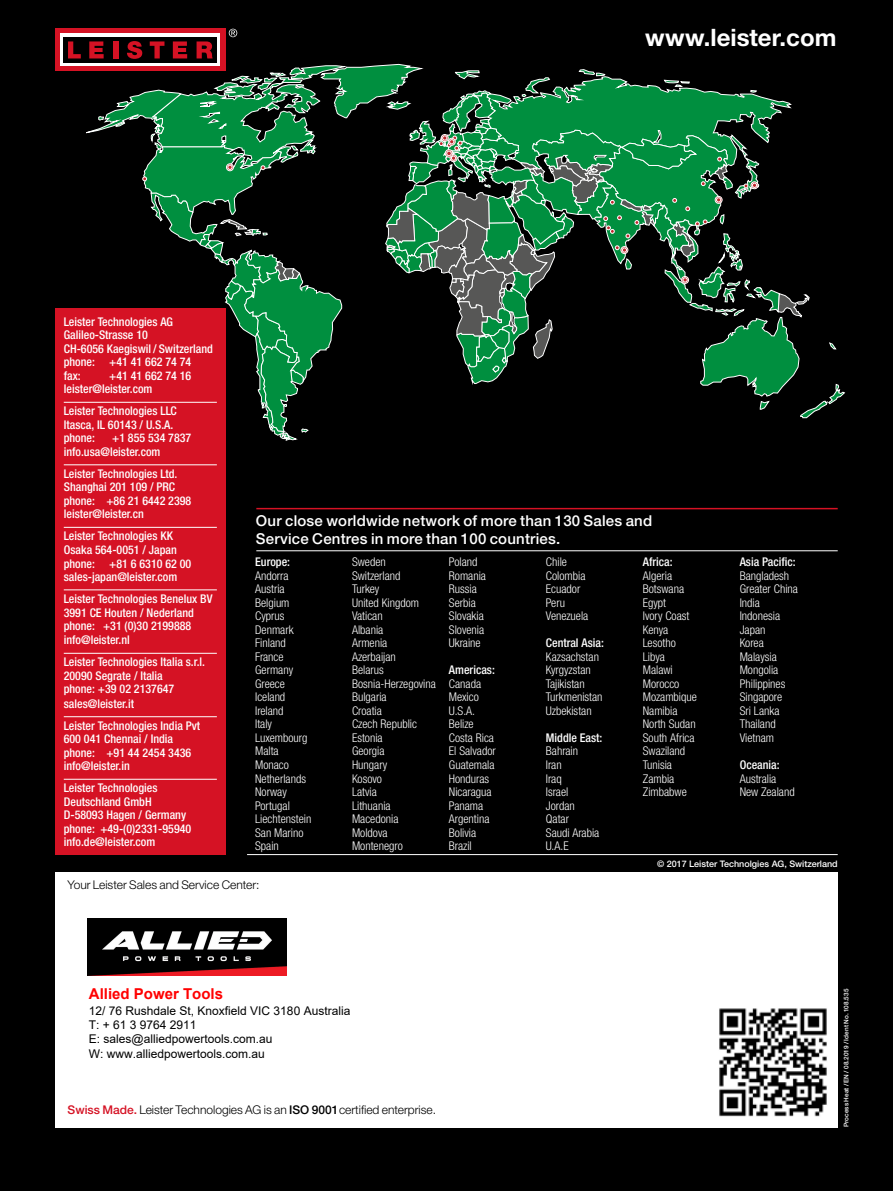
<style>
.page{position:relative;width:893px;height:1191px;background:#000}
.page>*{position:absolute;margin:0;border:0;box-sizing:border-box;transform-origin:0 0}
.t1{font:700 24px "Helvetica Neue LTW1 G";color:#fff}
.t2{font:500 15px/18px "Helvetica Neue LTW1 G";letter-spacing:.015em;color:#fff}
.t3{font:700 15px "Arial";color:#f00}
.t4{font:300 condensed 12px/13.5px "Helvetica Neue LTW1 G";color:#fff}
.t5{font:500 condensed 12px/13.5px "Helvetica Neue LTW1 G";color:#fff}
.t6{font:12px/14.4px "Arial";color:#000}
.t7{font:300 12px "Helvetica Neue LTW1 G";color:#000}
.t8{font:500 9px "Helvetica Neue LTW1 G";color:#fff}
.t9{font:500 6.3px "Helvetica Neue LTW1 G";letter-spacing:.01em;color:#fff}
.s1{font-weight:500;color:#d51224}
.s2{font-weight:500}
</style>
<div class="page">
<div style="left:55px;top:872px;width:783px;height:255px;background:#fff"></div>
<div style="left:55px;top:309px;width:170px;height:546px;background:#d51224"></div>
<hr style="left:64px;top:402px;width:153px;height:1px;background:#fff">
<hr style="left:64px;top:464px;width:153px;height:1px;background:#fff">
<hr style="left:64px;top:527px;width:153px;height:1px;background:#fff">
<hr style="left:64px;top:589px;width:153px;height:1px;background:#fff">
<hr style="left:64px;top:653px;width:153px;height:1px;background:#fff">
<hr style="left:64px;top:716px;width:153px;height:1px;background:#fff">
<hr style="left:64px;top:779px;width:153px;height:1px;background:#fff">
<div style="left:55px;top:29px;width:170px;height:42px;background:#d51224"></div>
<div style="left:60px;top:34px;width:160px;height:32px;background:linear-gradient(to bottom,#fff,#fff)"></div>
<div style="left:64px;top:37px;width:153px;height:26px;background:#000"></div>
<hr style="left:247px;top:854px;width:591px;height:1px;background:#fff">
<hr style="left:256px;top:508px;width:582px;height:1px;background:#d51224">
<hr style="left:256px;top:550px;width:582px;height:1px;background:#fff">
<img style="left:719px;top:1008px;width:108px;height:109px">
<svg style="left:68px;top:29px;width:777px;height:411px"></svg>
<img style="left:87px;top:918px;width:199px;height:57px">
<h1 class="t1" style="left:645px;top:22px;width:193px">www.leister.com</h1>
<p class="t5" style="left:64px;top:315px;width:151px">Leister Technologies AG<br>Galileo-Strasse 10<br>CH-6056 Kaegiswil / Switzerland phone: +41 41 662 74 74<br>fax:</p>
<p class="t5" style="left:64px;top:369px;width:129px;text-indent:45px">+41 41 662 74 16 leister@leister.com</p>
<p class="t5" style="left:64px;top:404px;width:115px">Leister Technologies LLC<br>Itasca, IL 60143 / U.S.A. phone:</p>
<p class="t5" style="left:64px;top:431px;width:129px;text-indent:48px">+1 855 534 7837 info.usa@leister.com</p>
<p class="t5" style="left:64px;top:467px;width:129px">Leister Technologies Ltd.<br>Shanghai 201 109 / PRC phone: +86 21 6442 2398 leister@leister.cn</p>
<p class="t5" style="left:64px;top:529px;width:129px">Leister Technologies KK<br>Osaka 564-0051 / Japan phone: +81 6 6310 62 00 sales-japan@leister.com</p>
<p class="t5" style="left:64px;top:592px;width:150px">Leister Technologies Benelux BV<br>3991 CE Houten / Nederland phone: +31 (0)30 2199888 info@leister.nl</p>
<p class="t5" style="left:64px;top:655px;width:143px">Leister Technologies Italia s.r.l.<br>20090 Segrate / Italia<br>phone: +39 02 2137647 sales@leister.it</p>
<p class="t5" style="left:64px;top:719px;width:138px">Leister Technologies India Pvt<br>600 041 Chennai / India phone: +91 44 2454 3436 info@leister.in</p>
<p class="t5" style="left:64px;top:781px;width:129px">Leister Technologies<br>Deutschland GmbH<br>D-58093 Hagen / Germany phone: +49-(0)2331-95940 info.de@leister.com</p>
<p class="t2" style="left:256px;top:511px;width:398px">Our close worldwide network of more than 130 Sales and<br>Service Centres in more than 100 countries.</p>
<p class="t5" style="left:255px;top:555px;width:36px">Europe:</p>
<p class="t4" style="left:255px;top:569px;width:58px">Andorra<br>Austria<br>Belgium<br>Cyprus<br>Denmark<br>Finland<br>France<br>Germany<br>Greece<br>Iceland<br>Ireland<br>Italy<br>Luxembourg<br>Malta<br>Monaco<br>Netherlands<br>Norway<br>Portugal<br>Liechtenstein<br>San Marino<br>Spain</p>
<p class="t4" style="left:352px;top:555px;width:85px">Sweden<br>Switzerland<br>Turkey<br>United Kingdom<br>Vatican<br>Albania<br>Armenia<br>Azerbaijan<br>Belarus<br>Bosnia-Herzegovina<br>Bulgaria<br>Croatia<br>Czech Republic<br>Estonia<br>Georgia<br>Hungary<br>Kosovo<br>Latvia<br>Lithuania<br>Macedonia<br>Moldova<br>Montenegro</p>
<p class="t4" style="left:449px;top:555px;width:39px">Poland<br>Romania<br>Russia<br>Serbia<br>Slovakia<br>Slovenia<br>Ukraine</p>
<p class="t4" style="left:546px;top:555px;width:44px">Chile<br>Colombia<br>Ecuador<br>Peru<br>Venezuela</p>
<p class="t5" style="left:546px;top:636px;width:60px">Central Asia:</p>
<p class="t4" style="left:546px;top:650px;width:58px">Kazsachstan<br>Kyrgyzstan<br>Tajikistan<br>Turkmenistan<br>Uzbekistan</p>
<p class="t5" style="left:546px;top:731px;width:58px">Middle East:</p>
<p class="t4" style="left:546px;top:744px;width:55px">Bahrain<br>Iran<br>Iraq<br>Israel<br>Jordan<br>Qatar<br>Saudi Arabia<br>U.A.E</p>
<p class="t5" style="left:643px;top:555px;width:31px">Africa:</p>
<p class="t4" style="left:643px;top:569px;width:56px">Algeria<br>Botswana<br>Egypt<br>Ivory Coast<br>Kenya<br>Lesotho<br>Libya<br>Malawi<br>Morocco<br>Mozambique<br>Namibia<br>North Sudan<br>South Africa<br>Swaziland<br>Tunisia<br>Zambia<br>Zimbabwe</p>
<p class="t5" style="left:449px;top:663px;width:47px">Americas:</p>
<p class="t4" style="left:449px;top:677px;width:48px">Canada<br>Mexico<br>U.S.A.<br>Belize<br>Costa Rica<br>El Salvador<br>Guatemala<br>Honduras<br>Nicaragua<br>Panama<br>Argentina<br>Bolivia<br>Brazil</p>
<p class="t5" style="left:740px;top:555px;width:57px">Asia Pacific:</p>
<p class="t4" style="left:740px;top:569px;width:60px">Bangladesh<br>Greater China<br>India<br>Indonesia<br>Japan<br>Korea<br>Malaysia<br>Mongolia<br>Philippines<br>Singapore<br>Sri Lanka<br>Thailand<br>Vietnam</p>
<p class="t5" style="left:740px;top:758px;width:41px">Oceania:</p>
<p class="t4" style="left:740px;top:771px;width:56px">Australia<br>New Zealand</p>
<p class="t8" style="left:657px;top:858px;width:182px">© 2017 Leister Technolgies AG, Switzerland</p>
<p class="t7" style="left:68px;top:877px;width:193px">Your Leister Sales and Service Center:</p>
<p class="t3" style="left:89px;top:983px;width:136px">Allied Power Tools</p>
<p class="t6" style="left:89px;top:1003px;width:263px">12/ 76 Rushdale St, Knoxfield VIC 3180 Australia T: + 61 3 9764 2911<br>E: sales@alliedpowertools.com.au<br>W: www.alliedpowertools.com.au</p>
<p class="t7" style="left:68px;top:1102px;width:370px"><span class="s1">Swiss Made.</span> Leister Technologies AG is an <span class="s2">ISO 9001</span> certified enterprise.</p>
<p class="t9" style="left:843px;top:1127px;width:140px;rotate:-90deg">Process Heat / EN / 08.2019 / Ident No. 108.535</p>
</div>
